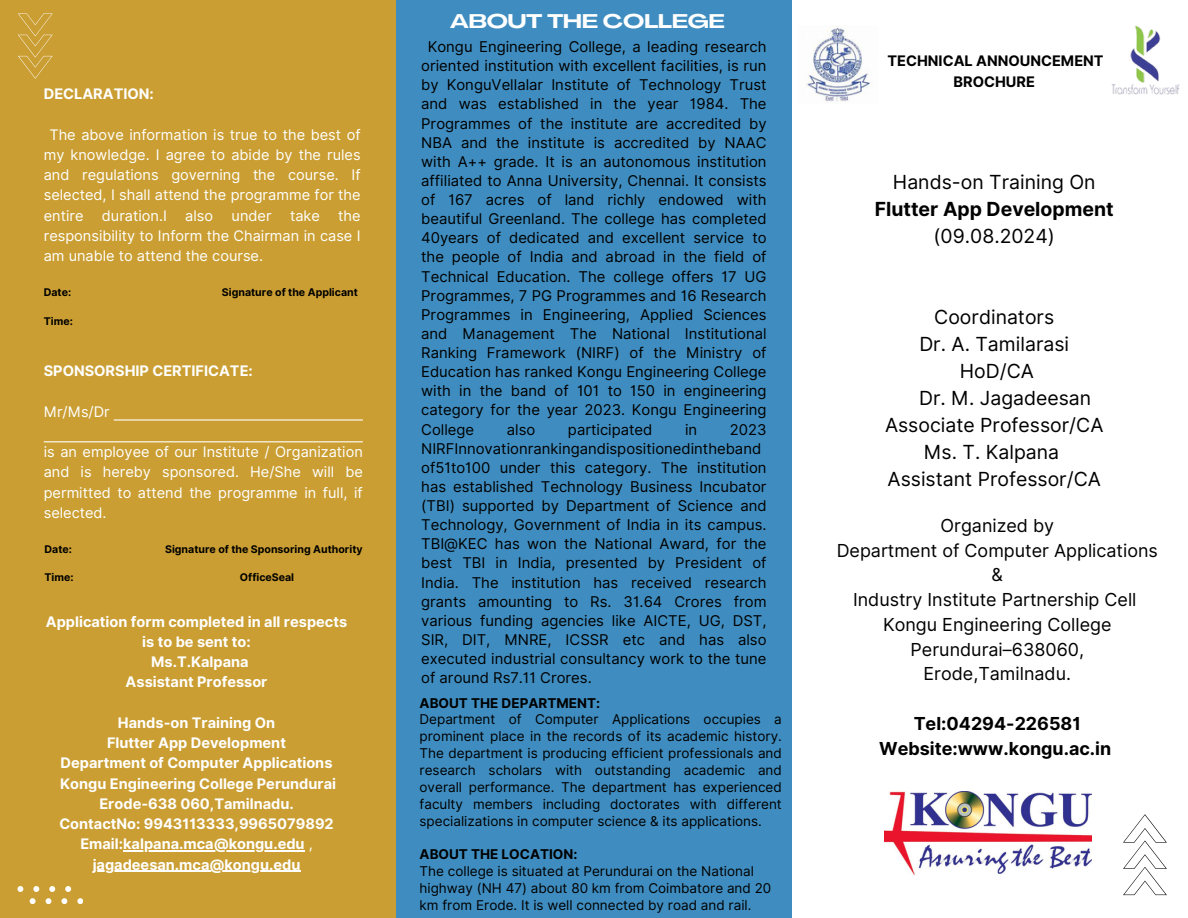
<style>
.page{position:relative;width:1188px;height:918px;background:#fff}
.page>*{position:absolute;margin:0;border:0;box-sizing:border-box;transform-origin:0 0}
.t1{font:19.5px/27px "Inter";color:#000;text-align:center}
.t2{font:700 19.5px "Agrandir Grand";color:#fff}
.t3{font:17.85px/24.8px "Inter";color:#000;text-align:center}
.t4{font:700 17.85px/24.8px "Inter";color:#000;text-align:center}
.t5{font:14.85px/19.2px "Inter";color:#000;text-align:justify}
.t6{font:14.55px/20.2px "Inter";color:#fff;text-align:justify}
.t7{font:700 14.55px/20.2px "Inter";color:#fff;text-align:center}
.t8{font:700 14.55px/20.2px "Inter";color:#000;text-align:center}
.t9{font:13.5px/16.8px "Inter";color:#000}
.t10{font:700 10.65px "Inter";color:#000}
.s1{font-weight:400}
.s2{font-weight:700}
</style>
<div class="page">
<div style="left:0;top:0;width:396px;height:918px;background:#ca9e32"></div>
<div style="left:396px;top:0;width:396px;height:918px;background:#3f8dc0"></div>
<svg style="left:18px;top:14px;width:35px;height:65px"></svg>
<svg style="left:1123px;top:814px;width:44px;height:81px"></svg>
<svg style="left:18px;top:886px;width:5px;height:6px"></svg>
<svg style="left:33px;top:886px;width:6px;height:6px"></svg>
<svg style="left:49px;top:886px;width:6px;height:6px"></svg>
<svg style="left:65px;top:886px;width:6px;height:6px"></svg>
<svg style="left:30px;top:898px;width:6px;height:6px"></svg>
<svg style="left:46px;top:898px;width:5px;height:6px"></svg>
<svg style="left:61px;top:898px;width:6px;height:6px"></svg>
<svg style="left:77px;top:898px;width:6px;height:6px"></svg>
<hr style="left:114px;top:419px;width:249px;height:2px;background:#fff">
<hr style="left:44px;top:441px;width:319px;height:1px;background:#fff">
<img style="left:1111px;top:25px;width:69px;height:70px">
<img style="left:805px;top:25px;width:65px;height:77px">
<img style="left:884px;top:791px;width:207px;height:83px">
<hr style="left:123px;top:850px;width:182px;height:2px;background:#fff">
<hr style="left:93px;top:871px;width:207px;height:1px;background:#fff">
<p class="t7" style="left:44px;top:84px;width:112px">DECLARATION:</p>
<p class="t6" style="left:44px;top:124px;width:318px;text-indent:6px">The above information is true to the best of my knowledge. I agree to abide by the rules and regulations governing the course. If selected, I shall attend the programme for the entire</p>
<p class="t6" style="left:102px;top:205px;width:67px">duration.I</p>
<p class="t6" style="left:185px;top:205px;width:29px">also</p>
<p class="t6" style="left:232px;top:205px;width:42px">under</p>
<p class="t6" style="left:290px;top:205px;width:31px">take</p>
<p class="t6" style="left:44px;top:205px;width:318px;text-indent:295px">the responsibility to Inform the Chairman in case I am unable to attend the course.</p>
<h4 class="t10" style="left:44px;top:286px;width:29px">Date:</h4>
<p class="t10" style="left:44px;top:314px;width:31px">Time:</p>
<h6 class="t10" style="left:222px;top:286px;width:137px">Signature of the Applicant</h6>
<p class="t7" style="left:44px;top:361px;width:211px">SPONSORSHIP CERTIFICATE:</p>
<h4 class="t6" style="left:44px;top:401px;width:68px">Mr/Ms/Dr</h4>
<h6 class="t6" style="left:44px;top:442px;width:321px">is an employee of our Institute / Organization and is hereby sponsored. He/She will be permitted to attend the programme in full, if selected.</h6>
<p class="t10" style="left:45px;top:543px;width:29px">Date:</p>
<p class="t10" style="left:45px;top:571px;width:31px">Time:</p>
<h6 class="t10" style="left:165px;top:543px;width:199px">Signature of the Sponsoring Authority</h6>
<h6 class="t10" style="left:240px;top:571px;width:56px">OfficeSeal</h6>
<h6 class="t7" style="left:46px;top:611px;width:303px">Application form completed in all respects is to be sent to:<br>Ms.T.Kalpana<br>Assistant Professor</h6>
<p class="t7" style="left:59px;top:712px;width:278px">Hands-on Training On<br>Flutter App Development<br>Department of Computer Applications<br>Kongu Engineering College Perundurai<br>Erode-638 060,Tamilnadu.<br>ContactNo: 9943113333,9965079892<br>Email:kalpana.mca@kongu.edu <span class="s1">,</span></p>
<h6 class="t7" style="left:93px;top:854px;width:209px">jagadeesan.mca@kongu.edu</h6>
<h5 class="t2" style="left:450px;top:14px;width:276px">ABOUT THE COLLEGE</h5>
<h6 class="t5" style="left:421px;top:37px;width:347px;text-indent:7px">Kongu Engineering College, a leading research oriented institution with excellent facilities, is run by KonguVellalar Institute of Technology Trust and was established in the year 1984. The Programmes of the institute are accredited by NBA and the institute is accredited by NAAC with A++ grade. It is an autonomous institution affiliated to Anna University, Chennai. It consists of 167 acres of land richly endowed with beautiful Greenland. The college has completed 40years of dedicated and excellent service to the people of India and abroad in the field of Technical Education. The college offers 17 UG Programmes, 7 PG Programmes and 16 Research Programmes in Engineering, Applied Sciences and Management The National Institutional Ranking Framework (NIRF) of the Ministry of Education has ranked Kongu Engineering College with in the band of 101 to 150 in engineering category for the year 2023. Kongu Engineering College</h6>
<h6 class="t5" style="left:507px;top:420px;width:30px">also</h6>
<h6 class="t5" style="left:568px;top:420px;width:86px">participated</h6>
<h6 class="t5" style="left:685px;top:420px;width:14px">in</h6>
<h6 class="t5" style="left:421px;top:420px;width:347px;text-align:left;text-indent:309px">2023<br>NIRFInnovationrankingandispositionedintheband of51to100 under this category. The institution has established Technology Business Incubator (TBI) supported by Department of Science and Technology, Government of India in its campus.<br>TBI@KEC has won the National Award, for the best TBI in India, presented by President of India. The institution has received research grants amounting to Rs. 31.64 Crores from various funding agencies like AICTE, UG, DST, SIR, DIT, MNRE, ICSSR etc and has also executed industrial consultancy work to the tune of around Rs7.11 Crores.</h6>
<h3 class="t9" style="left:420px;top:694px;width:364px"><span class="s2">ABOUT THE DEPARTMENT:<br></span>Department of Computer Applications occupies a prominent place in the records of its academic history.<br>The department is producing efficient professionals and research scholars with outstanding academic and overall performance. The department has experienced faculty members including doctorates with different specializations in computer science &amp; its applications.</h3>
<h3 class="t9" style="left:420px;top:846px;width:353px"><span class="s2">ABOUT THE LOCATION:<br></span>The college is situated at Perundurai on the National highway (NH 47) about 80 km from Coimbatore and 20 km from Erode. It is well connected by road and rail.</h3>
<h3 class="t8" style="left:888px;top:51px;width:218px">TECHNICAL ANNOUNCEMENT<br>BROCHURE</h3>
<p class="t1" style="left:875px;top:169px;width:241px">Hands-on Training On<br><span class="s2">Flutter App Development </span>(09.08.2024)</p>
<p class="t1" style="left:934px;top:304px;width:121px">Coordinators</p>
<p class="t1" style="left:919px;top:331px;width:151px">Dr. A. Tamilarasi</p>
<p class="t1" style="left:960px;top:358px;width:76px">HoD/CA</p>
<p class="t1" style="left:919px;top:385px;width:174px">Dr. M. Jagadeesan</p>
<p class="t1" style="left:885px;top:412px;width:220px">Associate Professor/CA</p>
<p class="t1" style="left:924px;top:439px;width:137px">Ms. T. Kalpana</p>
<p class="t1" style="left:888px;top:466px;width:215px">Assistant Professor/CA</p>
<h2 class="t3" style="left:837px;top:513px;width:323px">Organized by<br>Department of Computer Applications &amp;<br>Industry Institute Partnership Cell<br>Kongu Engineering College<br>Perundurai–638060,<br>Erode,Tamilnadu.</h2>
<p class="t4" style="left:879px;top:711px;width:234px">Tel:04294-226581<br>Website:www.kongu.ac.in</p>
</div>
